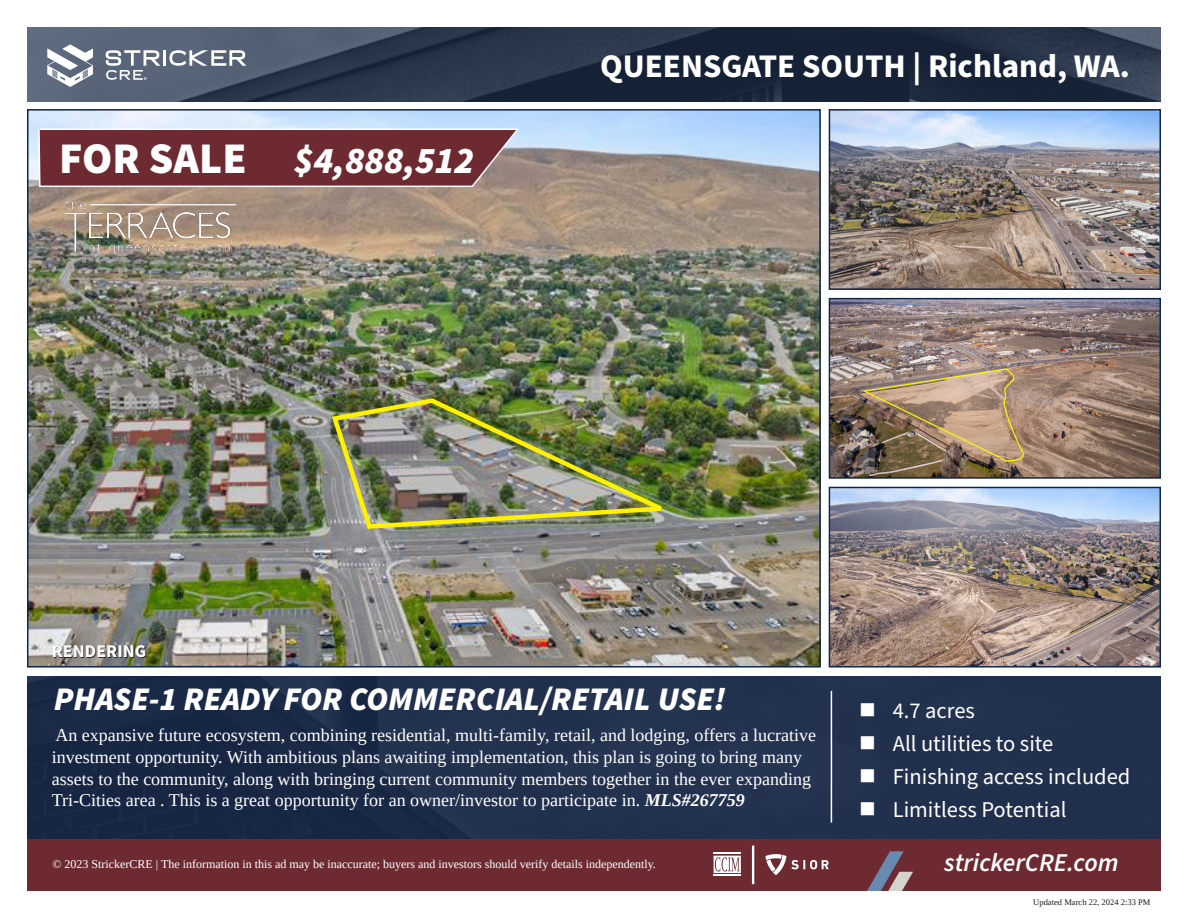
<style>
.page{position:relative;width:1188px;height:918px;background:#fff}
.page>*{position:absolute;margin:0;border:0;box-sizing:border-box;transform-origin:0 0}
.t1{font:900 43.8px "Source Sans Pro";color:#fff}
.t2{font:italic 900 37.8px "Source Sans Pro";color:#fff}
.Headline{font:italic 900 33px "Source Sans Pro";color:#fff}
.Address{font:700 33px "Source Sans Pro";color:#fff}
.t3{font:italic 600 25.65px "Source Sans Pro";color:#fff}
.t4{font:22.5px "Source Sans Pro";color:#fff}
.t5{font:18px/21.6px "Liberation Serif";color:#fff}
.t6{font:700 18px "Source Sans Pro";color:#fff}
.t7{font:12px "Liberation Serif";color:#fff}
.t8{font:8.55px "Liberation Serif";color:#231f20}
.s1{font-weight:700;font-style:italic}
</style>
<div class="page">
<img style="left:30px;top:112px;width:788px;height:553px">
<img style="left:832px;top:112px;width:326px;height:175px">
<div style="left:829px;top:109px;width:332px;height:181px;border:2px solid #11274a"></div>
<img style="left:832px;top:301px;width:326px;height:175px">
<div style="left:829px;top:298px;width:332px;height:181px;border:2px solid #11274a"></div>
<img style="left:832px;top:490px;width:326px;height:175px">
<div style="left:829px;top:487px;width:332px;height:181px;border:2px solid #11274a"></div>
<img style="left:28px;top:676px;width:1133px;height:163px">
<img style="left:27px;top:27px;width:1134px;height:74px">
<svg style="left:47px;top:44px;width:46px;height:43px"></svg>
<svg style="left:106px;top:50px;width:140px;height:30px"></svg>
<hr style="left:831px;top:691px;width:1px;height:132px;background:#fff">
<svg style="left:37px;top:128px;width:484px;height:60px;background:#793e44"></svg>
<div style="left:28px;top:839px;width:1133px;height:52px;background:#6d2a31"></div>
<svg style="left:867px;top:851px;width:46px;height:40px"></svg>
<hr style="left:752px;top:846px;width:2px;height:38px;background:#fff">
<svg style="left:714px;top:853px;width:27px;height:23px"></svg>
<svg style="left:765px;top:854px;width:64px;height:21px"></svg>
<svg style="left:54px;top:646px;width:92px;height:12px"></svg>
<img style="left:329px;top:396px;width:350px;height:135px">
<img style="left:66px;top:199px;width:171px;height:59px">
<svg style="left:861px;top:704px;width:13px;height:13px"></svg>
<svg style="left:861px;top:737px;width:13px;height:13px"></svg>
<svg style="left:861px;top:770px;width:13px;height:13px"></svg>
<svg style="left:861px;top:803px;width:13px;height:13px"></svg>
<p class="t1" style="left:59px;top:129px;width:189px">FOR SALE</p>
<p class="t2" style="left:294px;top:135px;width:182px">$4,888,512</p>
<p class="Address" style="left:600px;top:43px;width:531px">QUEENSGATE SOUTH | Richland, WA.</p>
<p class="t6" style="left:52px;top:638px;width:96px">RENDERING</p>
<p class="Headline" style="left:54px;top:676px;width:673px">PHASE-1 READY FOR COMMERCIAL/RETAIL USE!</p>
<p class="t5" style="left:52px;top:725px;width:766px">An expansive future ecosystem, combining residential, multi-family, retail, and lodging, offers a lucrative investment opportunity. With ambitious plans awaiting implementation, this plan is going to bring many assets to the community, along with bringing current community members together in the ever expanding Tri-Cities area . This is a great opportunity for an owner/investor to participate in. <span class="s1">MLS#267759</span></p>
<p class="t4" style="left:893px;top:696px;width:84px">4.7 acres</p>
<p class="t4" style="left:893px;top:729px;width:162px">All utilities to site</p>
<p class="t4" style="left:893px;top:762px;width:239px">Finishing access included</p>
<p class="t4" style="left:893px;top:795px;width:175px">Limitless Potential</p>
<p class="t7" style="left:52px;top:857px;width:605px">© 2023 StrickerCRE | The information in this ad may be inaccurate; buyers and investors should verify details independently.</p>
<p class="t3" style="left:944px;top:845px;width:176px">strickerCRE.com</p>
<p class="t8" style="left:1033px;top:897px;width:119px">Updated March 22, 2024 2:33 PM</p>
</div>
